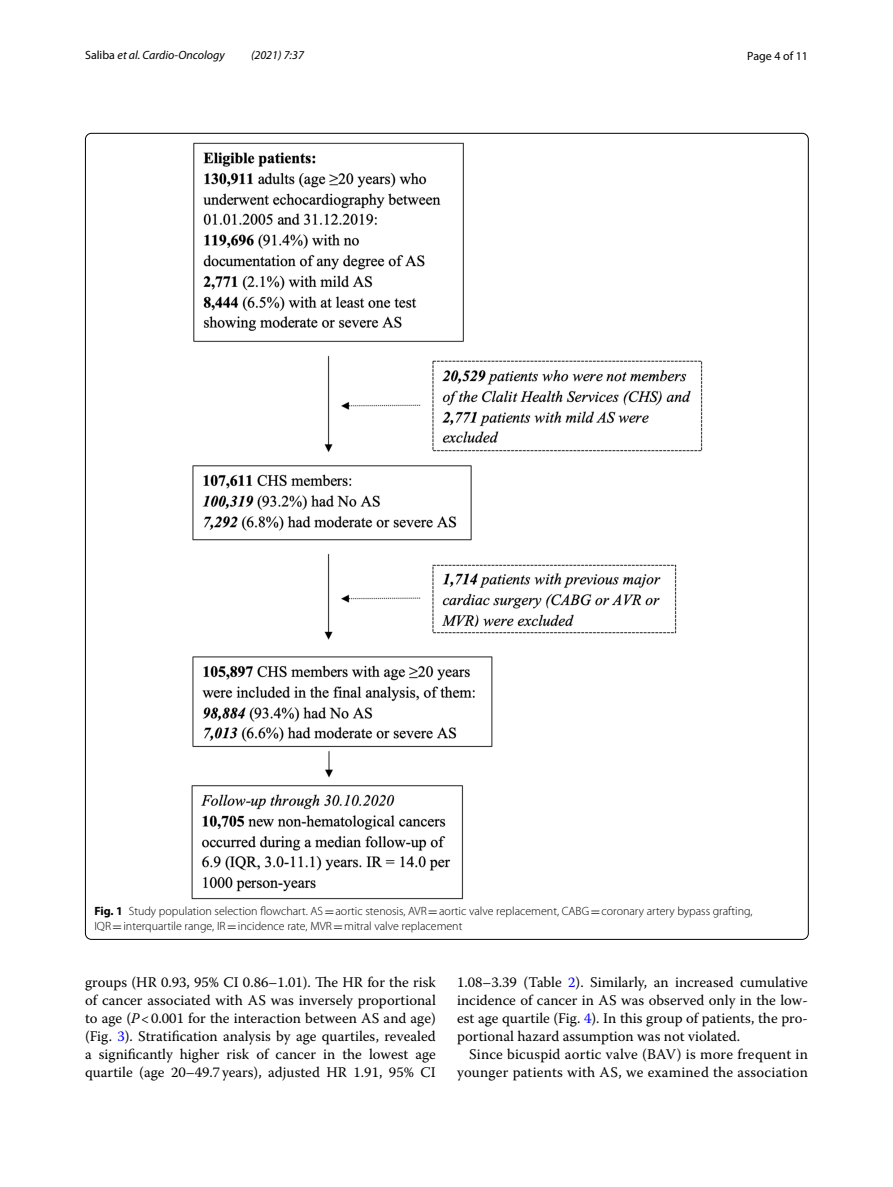
<style>
.page{position:relative;width:893px;height:1187px;background:#fff}
.page>*{position:absolute;margin:0;border:0;box-sizing:border-box;transform-origin:0 0}
.t1{font:14.7px/18px "Warnock Pro";letter-spacing:.01em;color:#000;text-align:justify}
.t2{font:300 12px/15px "Myriad Pro";color:#000}
.t3{font:italic 12px "Myriad Pro";color:#000}
.t4{font:12px "Myriad Pro";color:#000}
.s1{font-style:normal}
.s2{font-weight:700}
.s3{font-family:"MTSY";font-weight:400}
.s4{font-style:italic}
.s5{color:#00f}
</style>
<div class="page">
<img style="left:192px;top:142px;width:510px;height:757px">
<p class="t3" style="left:85px;top:48px;width:141px"><span class="s1">Saliba</span> et al. Cardio-Oncology</p>
<p class="t3" style="left:251px;top:48px;width:54px">(2021) 7:37</p>
<p class="t4" style="left:747px;top:48px;width:62px">Page 4 of 11</p>
<p class="t2" style="left:94px;top:903px;width:660px"><span class="s2">Fig. 1</span> Study population selection flowchart. AS<span class="s3">=</span>aortic stenosis, AVR<span class="s3">=</span>aortic valve replacement, CABG<span class="s3">=</span>coronary artery bypass grafting,<br>IQR<span class="s3">=</span>interquartile range, IR<span class="s3">=</span>incidence rate, MVR<span class="s3">=</span>mitral valve replacement</p>
<p class="t1" style="left:85px;top:972px;width:352px">groups (HR 0.93, 95% CI 0.86–1.01). The HR for the risk of cancer associated with AS was inversely proportional to age (<span class="s4">P</span>&lt;0.001 for the interaction between AS and age) (Fig. <span class="s5">3</span>). Stratification analysis by age quartiles, revealed a significantly higher risk of cancer in the lowest age quartile (age 20–49.7 years), adjusted HR 1.91, 95% CI</p>
<p class="t1" style="left:457px;top:972px;width:352px">1.08–3.39 (Table <span class="s5">2</span>). Similarly, an increased cumulative incidence of cancer in AS was observed only in the low&shy;est age quartile (Fig. <span class="s5">4</span>). In this group of patients, the pro&shy;portional hazard assumption was not violated.</p>
<p class="t1" style="left:457px;top:1044px;width:352px;text-align:right">Since bicuspid aortic valve (BAV) is more frequent in younger patients with AS, we examined the association</p>
</div>
